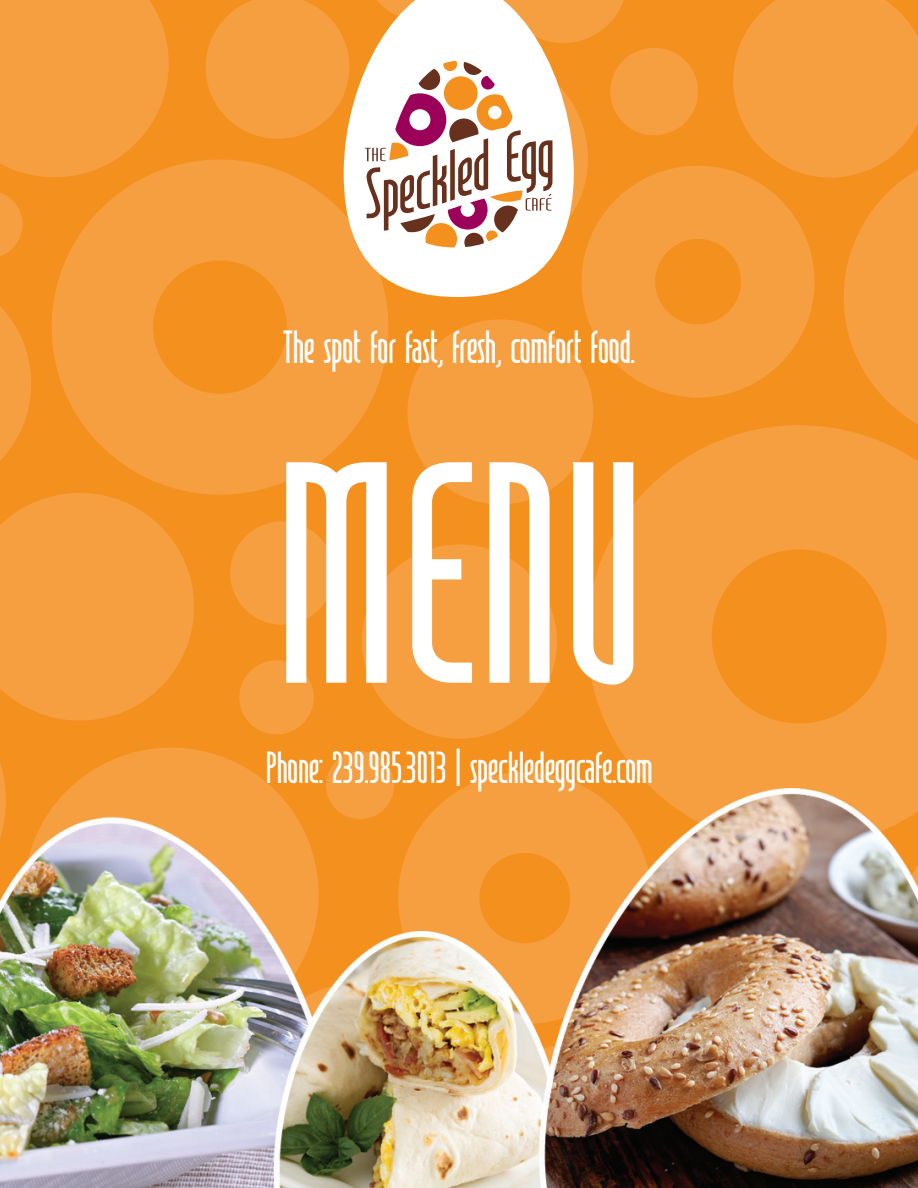
<style>
.page{position:relative;width:918px;height:1188px;background:#f4901d}
.page>*{position:absolute;margin:0;border:0;box-sizing:border-box;transform-origin:0 0}
.t1{font:315px "Leftheria";color:#fff}
.t2{font:46.5px "Leftheria";color:#fff}
.t3{font:45px "Leftheria";color:#fff}
</style>
<div class="page">
<svg style="left:206px;top:0;width:138px;height:139px"></svg>
<div style="left:407px;top:319px;width:186px;height:185px;background:#f69f40;border-radius:50%"></div>
<div style="left:326px;top:751px;width:68px;height:68px;background:#f69f40;border-radius:50%"></div>
<svg style="left:0;top:192px;width:23px;height:64px"></svg>
<div style="left:239px;top:660px;width:75px;height:74px;background:#f69f40;border-radius:50%"></div>
<svg style="left:0;top:306px;width:31px;height:155px"></svg>
<div style="left:610px;top:48px;width:88px;height:87px;background:#f69f40;border-radius:50%"></div>
<div style="left:362px;top:544px;width:195px;height:195px;background:#f69f40;border-radius:50%"></div>
<svg style="left:574px;top:0;width:50px;height:42px"></svg>
<div style="left:230px;top:521px;width:104px;height:104px;background:#f69f40;border-radius:50%"></div>
<svg style="left:0;top:495px;width:194px;height:226px;fill:#f69f40"></svg>
<svg style="left:0;top:0;width:169px;height:177px;background:#f59d3d"></svg>
<div style="left:24px;top:748px;width:295px;height:293px;background:#f69f40;border-radius:50%"></div>
<svg style="left:733px;top:0;width:185px;height:424px"></svg>
<svg style="left:582px;top:166px;width:233px;height:232px;fill:#f69f40"></svg>
<svg style="left:464px;top:772px;width:122px;height:16px;fill:#f69f40"></svg>
<svg style="left:0;top:763px;width:5px;height:25px"></svg>
<svg style="left:587px;top:425px;width:331px;height:363px;fill:#f69f40"></svg>
<svg style="left:52px;top:160px;width:336px;height:335px;fill:#f69f40"></svg>
<svg style="left:344px;top:0;width:230px;height:297px;fill:#fff"></svg>
<svg style="left:365px;top:61px;width:187px;height:186px;background:#ddbfb9"></svg>
<img style="left:0;top:788px;width:918px;height:400px">
<p class="t2" style="left:283px;top:322px;width:353px">The spot for fast, fresh, comfort food.</p>
<h1 class="t1" style="left:274px;top:402px;width:372px">MENU</h1>
<p class="t3" style="left:265px;top:743px;width:389px">Phone: 239.985.3013 | speckledeggcafe.com</p>
</div>
